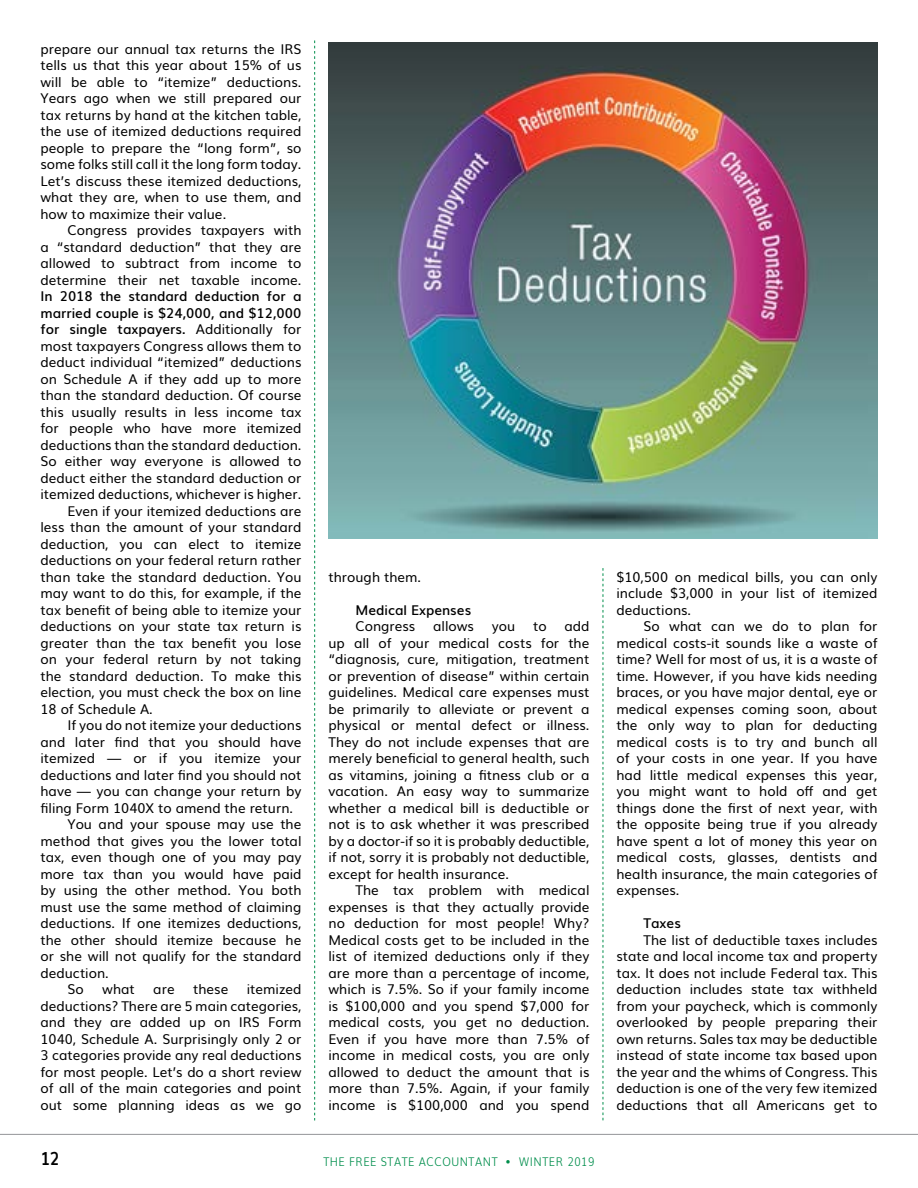
<style>
.page{position:relative;width:918px;height:1188px;background:#fff}
.page>*{position:absolute;margin:0;border:0;box-sizing:border-box;transform-origin:0 0}
.t1{font:700 18px "Muli";color:#000;scale:.9 1}
.t2{font:13.5px/16.5px "Muli";color:#000;text-align:justify}
.t3{font:600 13.5px "Muli";color:#000}
.t4{font:300 12px "Muli";letter-spacing:.05em;color:#008e4c;scale:.9 1}
.s1{font-weight:400}
</style>
<div class="page">
<hr style="left:0;top:1134px;width:918px;height:1px;background:#939598">
<img style="left:328px;top:42px;width:550px;height:497px">
<svg style="left:314px;top:40px;width:1px;height:1080px"></svg>
<svg style="left:603px;top:568px;width:1px;height:552px"></svg>
<p class="t2" style="left:40px;top:40px;width:263px">prepare our annual tax returns the IRS tells us that this year about 15% of us will be able to “itemize” deductions.<br>Years ago when we still prepared our tax returns by hand at the kitchen table, the use of itemized deductions required people to prepare the “long form”, so some folks still call it the long form today.<br>Let’s discuss these itemized deductions, what they are, when to use them, and how to maximize their value.</p>
<p class="t2" style="left:40px;top:221px;width:263px;text-indent:27px">Congress provides taxpayers with a “standard deduction” that they are allowed to subtract from income to determine their net taxable income.</p>
<p class="t3" style="left:40px;top:286px;width:263px">In 2018 the standard deduction for a</p>
<p class="t3" style="left:40px;top:302px;width:262px">married couple is $24,000, and $12,000</p>
<p class="t3" style="left:40px;top:319px;width:262px">for single taxpayers. <span class="s1">Additionally for</span></p>
<p class="t2" style="left:40px;top:337px;width:263px">most taxpayers Congress allows them to</p>
<p class="t2" style="left:40px;top:353px;width:263px">deduct individual “itemized” deductions</p>
<p class="t2" style="left:40px;top:370px;width:262px">on Schedule A if they add up to more</p>
<p class="t2" style="left:40px;top:386px;width:263px">than the standard deduction. Of course</p>
<p class="t2" style="left:40px;top:403px;width:263px">this usually results in less income tax</p>
<p class="t2" style="left:40px;top:419px;width:262px">for people who have more itemized</p>
<p class="t2" style="left:40px;top:436px;width:263px">deductions than the standard deduction.</p>
<p class="t2" style="left:40px;top:452px;width:263px">So either way everyone is allowed to</p>
<p class="t2" style="left:40px;top:469px;width:262px">deduct either the standard deduction or</p>
<p class="t2" style="left:40px;top:485px;width:263px">itemized deductions, whichever is higher.</p>
<p class="t2" style="left:68px;top:502px;width:236px">Even if your itemized deductions are</p>
<p class="t2" style="left:40px;top:518px;width:263px">less than the amount of your standard</p>
<p class="t2" style="left:40px;top:535px;width:262px">deduction, you can elect to itemize</p>
<p class="t2" style="left:40px;top:551px;width:262px">deductions on your federal return rather</p>
<p class="t2" style="left:40px;top:568px;width:262px">than take the standard deduction. You</p>
<p class="t2" style="left:40px;top:584px;width:263px">may want to do this, for example, if the</p>
<p class="t2" style="left:40px;top:601px;width:263px">tax benefit of being able to itemize your</p>
<p class="t2" style="left:40px;top:617px;width:263px">deductions on your state tax return is</p>
<p class="t2" style="left:40px;top:634px;width:263px">greater than the tax benefit you lose</p>
<p class="t2" style="left:40px;top:650px;width:262px">on your federal return by not taking</p>
<p class="t2" style="left:40px;top:667px;width:262px">the standard deduction. To make this</p>
<p class="t2" style="left:40px;top:683px;width:262px">election, you must check the box on line</p>
<p class="t2" style="left:40px;top:700px;width:114px">18 of Schedule A.</p>
<p class="t2" style="left:68px;top:716px;width:235px">If you do not itemize your deductions</p>
<p class="t2" style="left:40px;top:733px;width:263px">and later find that you should have</p>
<p class="t2" style="left:40px;top:749px;width:263px">itemized — or if you itemize your</p>
<p class="t2" style="left:40px;top:766px;width:262px">deductions and later find you should not</p>
<p class="t2" style="left:40px;top:782px;width:263px">have — you can change your return by</p>
<p class="t2" style="left:40px;top:799px;width:254px">filing Form 1040X to amend the return.</p>
<p class="t2" style="left:68px;top:815px;width:235px">You and your spouse may use the</p>
<p class="t2" style="left:40px;top:832px;width:263px">method that gives you the lower total</p>
<p class="t2" style="left:40px;top:848px;width:263px">tax, even though one of you may pay</p>
<p class="t2" style="left:40px;top:865px;width:263px">more tax than you would have paid</p>
<p class="t2" style="left:40px;top:881px;width:262px">by using the other method. You both</p>
<p class="t2" style="left:40px;top:898px;width:263px">must use the same method of claiming</p>
<p class="t2" style="left:40px;top:914px;width:262px">deductions. If one itemizes deductions,</p>
<p class="t2" style="left:40px;top:931px;width:262px">the other should itemize because he</p>
<p class="t2" style="left:40px;top:947px;width:263px">or she will not qualify for the standard</p>
<p class="t2" style="left:40px;top:964px;width:70px">deduction.</p>
<p class="t2" style="left:68px;top:980px;width:18px">So</p>
<p class="t2" style="left:102px;top:980px;width:34px">what</p>
<p class="t2" style="left:153px;top:980px;width:23px">are</p>
<p class="t2" style="left:193px;top:980px;width:37px">these</p>
<p class="t2" style="left:40px;top:980px;width:263px;text-indent:206px">itemized deductions? There are 5 main categories, and they are added up on IRS Form 1040, Schedule A. Surprisingly only 2 or 3 categories provide any real deductions for most people. Let’s do a short review of all of the main categories and point out some planning ideas as we go</p>
<p class="t2" style="left:328px;top:568px;width:94px">through them.</p>
<p class="t3" style="left:355px;top:599px;width:117px">Medical Expenses</p>
<p class="t2" style="left:355px;top:617px;width:61px">Congress</p>
<p class="t2" style="left:433px;top:617px;width:42px">allows</p>
<p class="t2" style="left:492px;top:617px;width:25px">you</p>
<p class="t2" style="left:533px;top:617px;width:15px">to</p>
<p class="t2" style="left:328px;top:617px;width:263px;text-indent:236px">add up all of your medical costs for the “diagnosis, cure, mitigation, treatment or prevention of disease” within certain guidelines. Medical care expenses must be primarily to alleviate or prevent a physical or mental defect or illness.<br>They do not include expenses that are merely beneficial to general health, such as vitamins, joining a fitness club or a vacation. An easy way to summarize whether a medical bill is deductible or not is to ask whether it was prescribed by a doctor-if so it is probably deductible, if not, sorry it is probably not deductible, except for health insurance.</p>
<p class="t2" style="left:328px;top:881px;width:263px;text-indent:27px">The tax problem with medical expenses is that they actually provide no deduction for most people! Why?<br>Medical costs get to be included in the list of itemized deductions only if they are more than a percentage of income, which is 7.5%. So if your family income is $100,000 and you spend $7,000 for medical costs, you get no deduction.<br>Even if you have more than 7.5% of income in medical costs, you are only allowed to deduct the amount that is more than 7.5%. Again, if your family income is $100,000 and you spend</p>
<h1 class="t1" style="left:40px;top:1144px;width:23px">12</h1>
<p class="t4" style="left:323px;top:1152px;width:303px">THE FREE STATE ACCOUNTANT • WINTER 2019</p>
<p class="t2" style="left:616px;top:568px;width:262px">$10,500 on medical bills, you can only include $3,000 in your list of itemized deductions.</p>
<p class="t2" style="left:616px;top:617px;width:263px;text-indent:27px">So what can we do to plan for medical costs-it sounds like a waste of time? Well for most of us, it is a waste of time. However, if you have kids needing braces, or you have major dental, eye or medical expenses coming soon, about the only way to plan for deducting medical costs is to try and bunch all of your costs in one year. If you have had little medical expenses this year, you might want to hold off and get things done the first of next year, with the opposite being true if you already have spent a lot of money this year on medical costs, glasses, dentists and health insurance, the main categories of expenses.</p>
<p class="t3" style="left:643px;top:912px;width:39px">Taxes</p>
<p class="t2" style="left:616px;top:930px;width:263px;text-indent:27px">The list of deductible taxes includes state and local income tax and property tax. It does not include Federal tax. This deduction includes state tax withheld from your paycheck, which is commonly overlooked by people preparing their own returns. Sales tax may be deductible instead of state income tax based upon the year and the whims of Congress. This deduction is one of the very few itemized deductions that all Americans get to</p>
</div>
